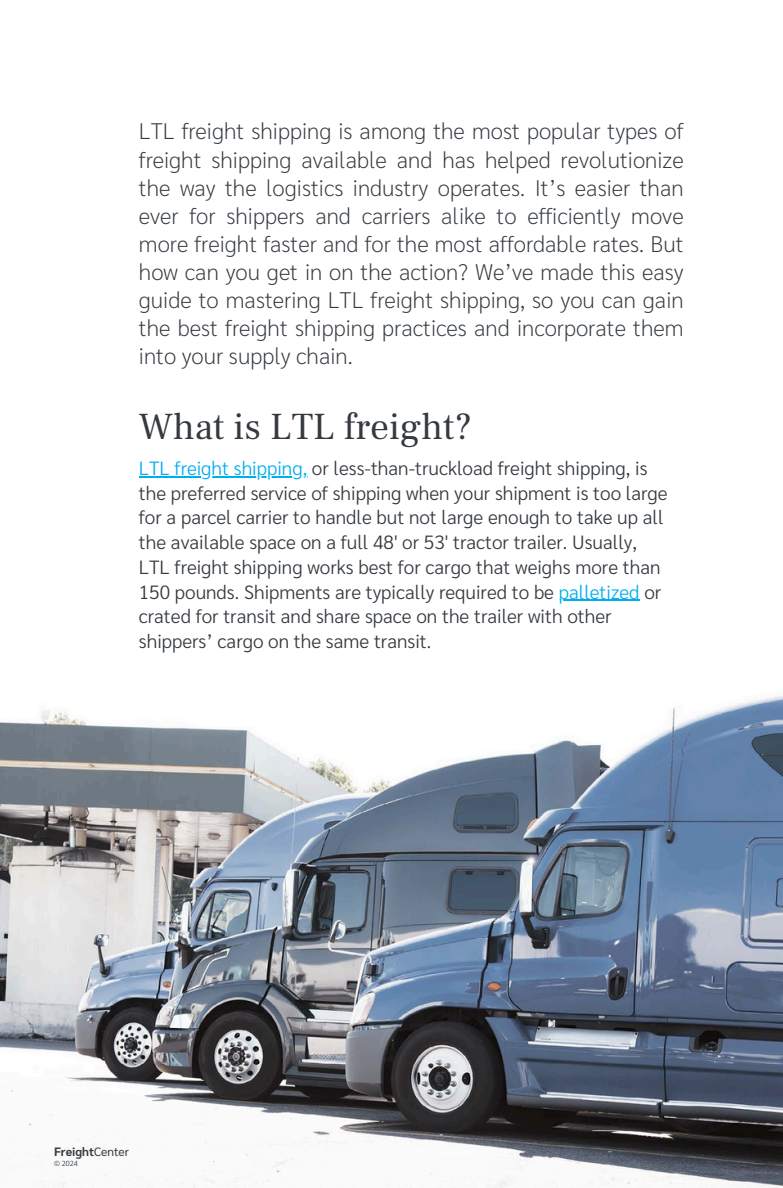
<style>
.page{position:relative;width:783px;height:1188px;background:#fff}
.page>*{position:absolute;margin:0;border:0;box-sizing:border-box;transform-origin:0 0}
.t1{font:37.5px "Frank Ruhl Libre";color:#343a40}
.t2{font:200 22.5px/28.2px "Sarabun";color:#343a40;text-align:justify}
.t3{font:300 19.2px/24.8px "Sarabun";color:#343a40}
.t4{font:700 12px "Sarabun";color:#343a40}
.t5{font:300 7.35px "Sarabun";color:#343a40}
.s1{color:#00aeef}
.s2{font-weight:400}
</style>
<div class="page">
<img style="left:0;top:476px;width:783px;height:712px">
<hr style="left:139px;top:476px;width:168px;height:1px;background:#00aeef">
<hr style="left:559px;top:600px;width:81px;height:1px;background:#00aeef">
<h2 class="t2" style="left:139px;top:116px;width:546px">LTL freight shipping is among the most popular types of freight shipping available and has helped revolutionize the way the logistics industry operates. It’s easier than ever for shippers and carriers alike to efficiently move more freight faster and for the most affordable rates. But how can you get in on the action? We’ve made this easy guide to mastering LTL freight shipping, so you can gain the best freight shipping practices and incorporate them into your supply chain.</h2>
<p class="t1" style="left:139px;top:403px;width:335px">What is LTL freight?</p>
<p class="t3" style="left:139px;top:455px;width:530px"><span class="s1">LTL freight shipping,</span> or less-than-truckload freight shipping, is the preferred service of shipping when your shipment is too large for a parcel carrier to handle but not large enough to take up all the available space on a full 48' or 53' tractor trailer. Usually, LTL freight shipping works best for cargo that weighs more than 150 pounds. Shipments are typically required to be <span class="s1">palletized</span> or</p>
<p class="t3" style="left:139px;top:603px;width:474px">crated for transit and share space on the trailer with other shippers’ cargo on the same transit.</p>
<p class="t4" style="left:54px;top:1143px;width:77px">Freight<span class="s2">Center</span></p>
<h1 class="t5" style="left:54px;top:1158px;width:25px">© 2024</h1>
</div>
